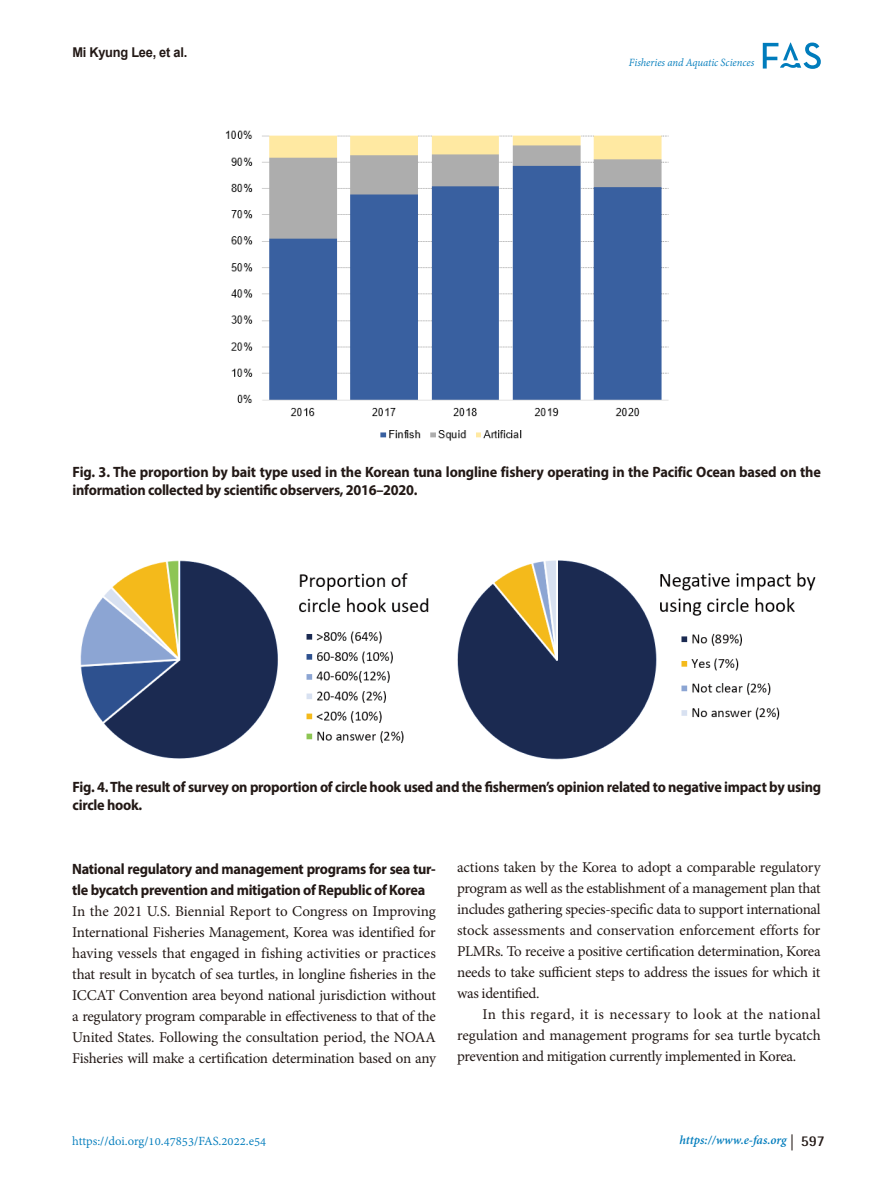
<style>
.page{position:relative;width:893px;height:1191px;background:#fff}
.page>*{position:absolute;margin:0;border:0;box-sizing:border-box;transform-origin:0 0}
.바탕글{font:15px/21px "Minion Pro";letter-spacing:-.02em;color:#231916;text-align:justify}
.table_title{font:700 15px/18px "Myriad Pro";letter-spacing:-.02em;color:#231916;scale:.95 1}
.heading_2nd{font:700 15px/21px "Myriad Pro";letter-spacing:-.02em;color:#231916;scale:.95 1}
.t1{font:13.5px "Adobe Devanagari";color:#007cbc}
.t2{font:italic 700 13.5px "Adobe Devanagari";color:#007cbc}
.t3{font:700 13.5px "Arial";letter-spacing:-.02em;color:#231916;scale:.95 1}
.t4{font:italic 12px "Adobe Devanagari";letter-spacing:-.005em;color:#007cbc;scale:.95 1}
.s1{font-family:"Helvetica Neue LT Pro";font-weight:400;font-style:normal;font-size:16.05px;color:#231916}
.s2{font-family:"Rotis Semi Sans Std";font-style:normal;font-size:15px;color:#231916}
</style>
<div class="page">
<svg style="left:763px;top:43px;width:58px;height:26px"></svg>
<img style="left:225px;top:130px;width:444px;height:311px">
<img style="left:80px;top:560px;width:349px;height:199px">
<img style="left:457px;top:560px;width:359px;height:200px">
<p class="t3" style="left:72px;top:42px;width:122px">Mi Kyung Lee, et al.</p>
<p class="t4" style="left:629px;top:56px;width:133px">Fisheries and Aquatic Sciences</p>
<p class="table_title" style="left:73px;top:462px;width:789px">Fig. 3. The proportion by bait type used in the Korean tuna longline fishery operating in the Pacific Ocean based on the information collected by scientific observers, 2016–2020.</p>
<p class="table_title" style="left:73px;top:777px;width:789px">Fig. 4. The result of survey on proportion of circle hook used and the fishermen’s opinion related to negative impact by using circle hook.</p>
<p class="heading_2nd" style="left:72px;top:858px;width:384px">National regulatory and management programs for sea tur&shy;tle bycatch prevention and mitigation of Republic of Korea</p>
<p class="바탕글" style="left:72px;top:900px;width:365px">In the 2021 U.S. Biennial Report to Congress on Improving International Fisheries Management, Korea was identified for having vessels that engaged in fishing activities or practices that result in bycatch of sea turtles, in longline fisheries in the ICCAT Convention area beyond national jurisdiction without a regulatory program comparable in effectiveness to that of the United States. Following the consultation period, the NOAA Fisheries will make a certification determination based on any</p>
<p class="바탕글" style="left:457px;top:857px;width:365px">actions taken by the Korea to adopt a comparable regulatory program as well as the establishment of a management plan that includes gathering species-specific data to support international stock assessments and conservation enforcement efforts for PLMRs. To receive a positive certification determination, Korea needs to take sufficient steps to address the issues for which it was identified.</p>
<p class="바탕글" style="left:457px;top:1004px;width:365px;text-indent:26px">In this regard, it is necessary to look at the national regulation and management programs for sea turtle bycatch prevention and mitigation currently implemented in Korea.</p>
<p class="t1" style="left:72px;top:1133px;width:196px">https://doi.org/10.47853/FAS.2022.e54</p>
<p class="t2" style="left:680px;top:1132px;width:147px">https://www.e-fas.org <span class="s1">|</span> <span class="s2">597</span></p>
</div>
